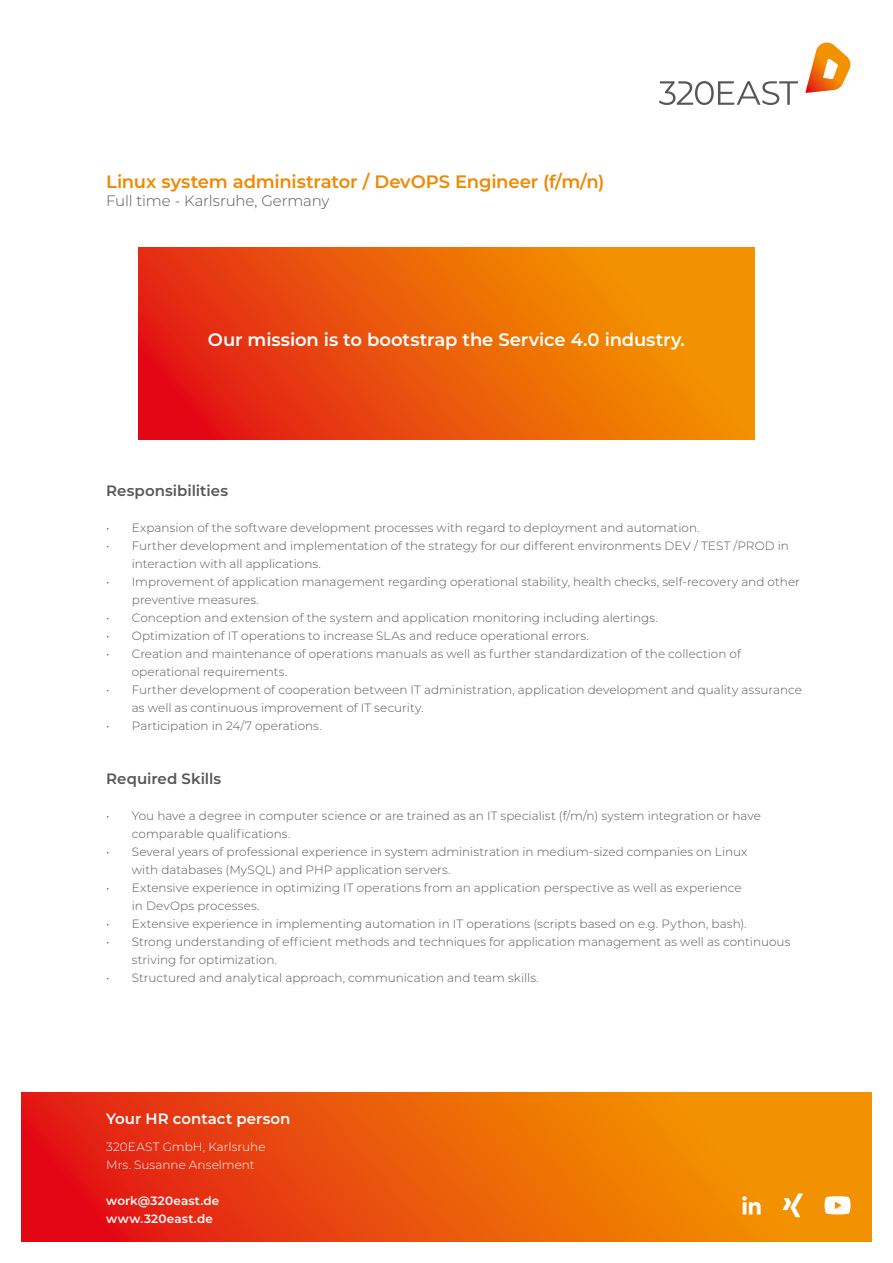
<style>
.page{position:relative;width:893px;height:1263px;background:#fff}
.page>*{position:absolute;margin:0;border:0;box-sizing:border-box;transform-origin:0 0}
.t1{font:600 18px "Montserrat";letter-spacing:-.005em;color:#f18800}
.t2{font:600 18px "Montserrat";letter-spacing:-.005em;color:#fff}
.t3{font:600 15px "Montserrat";color:#575756}
.t4{font:300 15px "Montserrat";letter-spacing:-.015em;color:#575756}
.t5{font:600 15px "Montserrat";color:#fff}
.t6{font:300 12px/18px "Montserrat";letter-spacing:.005em;color:#575756}
.t7{font:300 12px/18px "Montserrat";letter-spacing:.005em;color:#fff}
.t8{font:600 12px/18px "Montserrat";letter-spacing:.02em;color:#fff}
</style>
<div class="page">
<svg style="left:21px;top:1093px;width:851px;height:149px;background:#eb5c09"></svg>
<svg style="left:783px;top:1193px;width:20px;height:24px"></svg>
<svg style="left:825px;top:1196px;width:25px;height:18px"></svg>
<svg style="left:742px;top:1196px;width:19px;height:18px"></svg>
<svg style="left:805px;top:42px;width:46px;height:51px"></svg>
<svg style="left:659px;top:81px;width:139px;height:24px"></svg>
<svg style="left:138px;top:248px;width:617px;height:191px;background:#eb5e09"></svg>
<h1 class="t1" style="left:106px;top:168px;width:500px">Linux system administrator / DevOPS Engineer (f/m/n)</h1>
<p class="t4" style="left:106px;top:190px;width:225px">Full time - Karlsruhe, Germany</p>
<h1 class="t2" style="left:208px;top:327px;width:479px">Our mission is to bootstrap the Service 4.0 industry.</h1>
<p class="t3" style="left:106px;top:480px;width:123px">Responsibilities</p>
<p class="t6" style="left:106px;top:518px;width:595px">• Expansion of the software development processes with regard to deployment and automation.</p>
<p class="t6" style="left:132px;top:536px;width:659px;text-indent:-26px">• Further development and implementation of the strategy for our different environments DEV / TEST /PROD in interaction with all applications.</p>
<p class="t6" style="left:132px;top:572px;width:670px;text-indent:-26px">• Improvement of application management regarding operational stability, health checks, self-recovery and other preventive measures.</p>
<p class="t6" style="left:106px;top:608px;width:553px">• Conception and extension of the system and application monitoring including alertings.</p>
<p class="t6" style="left:106px;top:626px;width:484px">• Optimization of IT operations to increase SLAs and reduce operational errors.</p>
<p class="t6" style="left:132px;top:644px;width:611px;text-indent:-26px">• Creation and maintenance of operations manuals as well as further standardization of the collection of operational requirements.</p>
<p class="t6" style="left:132px;top:680px;width:672px;text-indent:-26px">• Further development of cooperation between IT administration, application development and quality assurance as well as continuous improvement of IT security.</p>
<p class="t6" style="left:106px;top:716px;width:217px">• Participation in 24/7 operations.</p>
<p class="t3" style="left:106px;top:768px;width:117px">Required Skills</p>
<p class="t6" style="left:132px;top:806px;width:631px;text-indent:-26px">• You have a degree in computer science or are trained as an IT specialist (f/m/n) system integration or have comparable qualifications.</p>
<p class="t6" style="left:132px;top:842px;width:617px;text-indent:-26px">• Several years of professional experience in system administration in medium-sized companies on Linux with databases (MySQL) and PHP application servers.</p>
<p class="t6" style="left:132px;top:878px;width:611px;text-indent:-26px">• Extensive experience in optimizing IT operations from an application perspective as well as experience in DevOps processes.</p>
<p class="t6" style="left:106px;top:914px;width:642px">• Extensive experience in implementing automation in IT operations (scripts based on e.g. Python, bash).</p>
<p class="t6" style="left:132px;top:932px;width:660px;text-indent:-26px">• Strong understanding of efficient methods and techniques for application management as well as continuous striving for optimization.</p>
<p class="t6" style="left:106px;top:968px;width:434px">• Structured and analytical approach, communication and team skills.</p>
<p class="t5" style="left:106px;top:1108px;width:186px">Your HR contact person</p>
<p class="t7" style="left:106px;top:1138px;width:161px">320EAST GmbH, Karlsruhe<br>Mrs. Susanne Anselment</p>
<p class="t8" style="left:106px;top:1191px;width:115px">work@320east.de www.320east.de</p>
</div>
